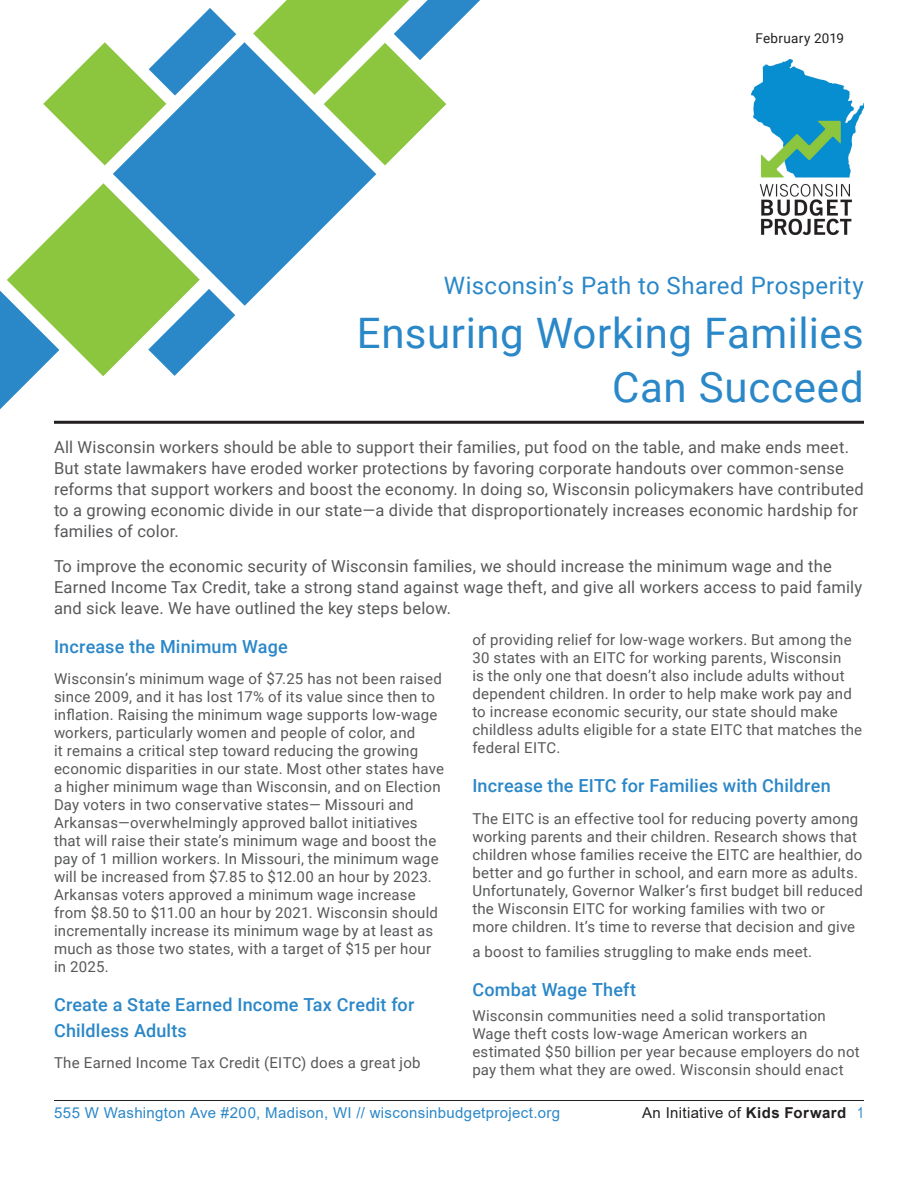
<style>
.page{position:relative;width:918px;height:1188px;background:#fff}
.page>*{position:absolute;margin:0;border:0;box-sizing:border-box;transform-origin:0 0}
.t1{font:42px/54px "Roboto";letter-spacing:.015em;color:#2a87c8;text-align:right}
.t2{font:24px "Roboto";letter-spacing:.015em;color:#2a87c8}
.body_-__double_colum{font:500 18px/25.5px "Roboto";letter-spacing:.01em;color:#2a87c8}
.body_-_single_column{font:16.5px/21px "Roboto";letter-spacing:.01em;color:#57585a}
.body_-__double_colum-2{font:15px/18px "Roboto";letter-spacing:.015em;color:#57585a}
.t3{font:15px "Arial";letter-spacing:.025em;color:#2a87c8}
.t4{font:15px "Arial";letter-spacing:.02em;color:#231f20}
.body_-_single_column-2{font:13.5px "Roboto";letter-spacing:.02em;color:#231f20}
.s1{font-weight:700}
.s2{font-family:"Arial Narrow";color:#2a87c8}
</style>
<div class="page">
<hr style="left:54px;top:1100px;width:810px;height:1px;background:#231f20">
<svg style="left:113px;top:42px;width:263px;height:264px;fill:#2a87c8"></svg>
<svg style="left:0;top:183px;width:235px;height:226px"></svg>
<svg style="left:253px;top:0;width:227px;height:165px"></svg>
<svg style="left:43px;top:8px;width:193px;height:157px"></svg>
<hr style="left:54px;top:421px;width:810px;height:3px;background:#231f20">
<img style="left:752px;top:59px;width:112px;height:175px">
<p class="body_-_single_column-2" style="left:755px;top:29px;width:90px">February 2019</p>
<p class="t2" style="left:444px;top:269px;width:421px">Wisconsin’s Path to Shared Prosperity</p>
<p class="t1" style="left:357px;top:305px;width:508px">Ensuring Working Families<br>Can Succeed</p>
<p class="body_-_single_column" style="left:54px;top:436px;width:811px">All Wisconsin workers should be able to support their families, put food on the table, and make ends meet.<br>But state lawmakers have eroded worker protections by favoring corporate handouts over common-sense reforms that support workers and boost the economy. In doing so, Wisconsin policymakers have contributed to a growing economic divide in our state—a divide that disproportionately increases economic hardship for families of color.</p>
<p class="body_-_single_column" style="left:54px;top:555px;width:810px">To improve the economic security of Wisconsin families, we should increase the minimum wage and the<br>Earned Income Tax Credit, take a strong stand against wage theft, and give all workers access to paid family and sick leave. We have outlined the key steps below.</p>
<p class="body_-__double_colum" style="left:54px;top:633px;width:235px">Increase the Minimum Wage</p>
<p class="body_-__double_colum-2" style="left:54px;top:669px;width:391px">Wisconsin’s minimum wage of $7.25 has not been raised since 2009, and it has lost 17% of its value since then to inflation. Raising the minimum wage supports low-wage workers, particularly women and people of color, and<br>it remains a critical step toward reducing the growing economic disparities in our state. Most other states have a higher minimum wage than Wisconsin, and on Election Day voters in two conservative states— Missouri and Arkansas—overwhelmingly approved ballot initiatives that will raise their state’s minimum wage and boost the pay of 1 million workers. In Missouri, the minimum wage will be increased from $7.85 to $12.00 an hour by 2023.<br>Arkansas voters approved a minimum wage increase from $8.50 to $11.00 an hour by 2021. Wisconsin should incrementally increase its minimum wage by at least as much as those two states, with a target of $15 per hour in 2025.</p>
<p class="body_-__double_colum" style="left:54px;top:991px;width:362px">Create a State Earned Income Tax Credit for<br>Childless Adults</p>
<p class="body_-__double_colum-2" style="left:54px;top:1053px;width:368px">The Earned Income Tax Credit (EITC) does a great job</p>
<p class="body_-__double_colum-2" style="left:472px;top:630px;width:391px">of providing relief for low-wage workers. But among the 30 states with an EITC for working parents, Wisconsin<br>is the only one that doesn’t also include adults without dependent children. In order to help make work pay and to increase economic security, our state should make childless adults eligible for a state EITC that matches the federal EITC.</p>
<p class="body_-__double_colum" style="left:472px;top:772px;width:360px">Increase the EITC for Families with Children</p>
<p class="body_-__double_colum-2" style="left:472px;top:809px;width:392px">The EITC is an effective tool for reducing poverty among working parents and their children. Research shows that children whose families receive the EITC are healthier, do better and go further in school, and earn more as adults.<br>Unfortunately, Governor Walker’s first budget bill reduced the Wisconsin EITC for working families with two or more children. It’s time to reverse that decision and give</p>
<p class="body_-__double_colum-2" style="left:472px;top:942px;width:341px">a boost to families struggling to make ends meet.</p>
<p class="body_-__double_colum" style="left:472px;top:976px;width:165px">Combat Wage Theft</p>
<p class="body_-__double_colum-2" style="left:472px;top:1006px;width:389px">Wisconsin communities need a solid transportation Wage theft costs low-wage American workers an estimated $50 billion per year because employers do not pay them what they are owed. Wisconsin should enact</p>
<p class="t3" style="left:54px;top:1103px;width:508px">555 W Washington Ave #200, Madison, WI // wisconsinbudgetproject.org</p>
<p class="t4" style="left:642px;top:1102px;width:223px">An Initiative of <span class="s1">Kids Forward</span> <span class="s2">1</span></p>
</div>
